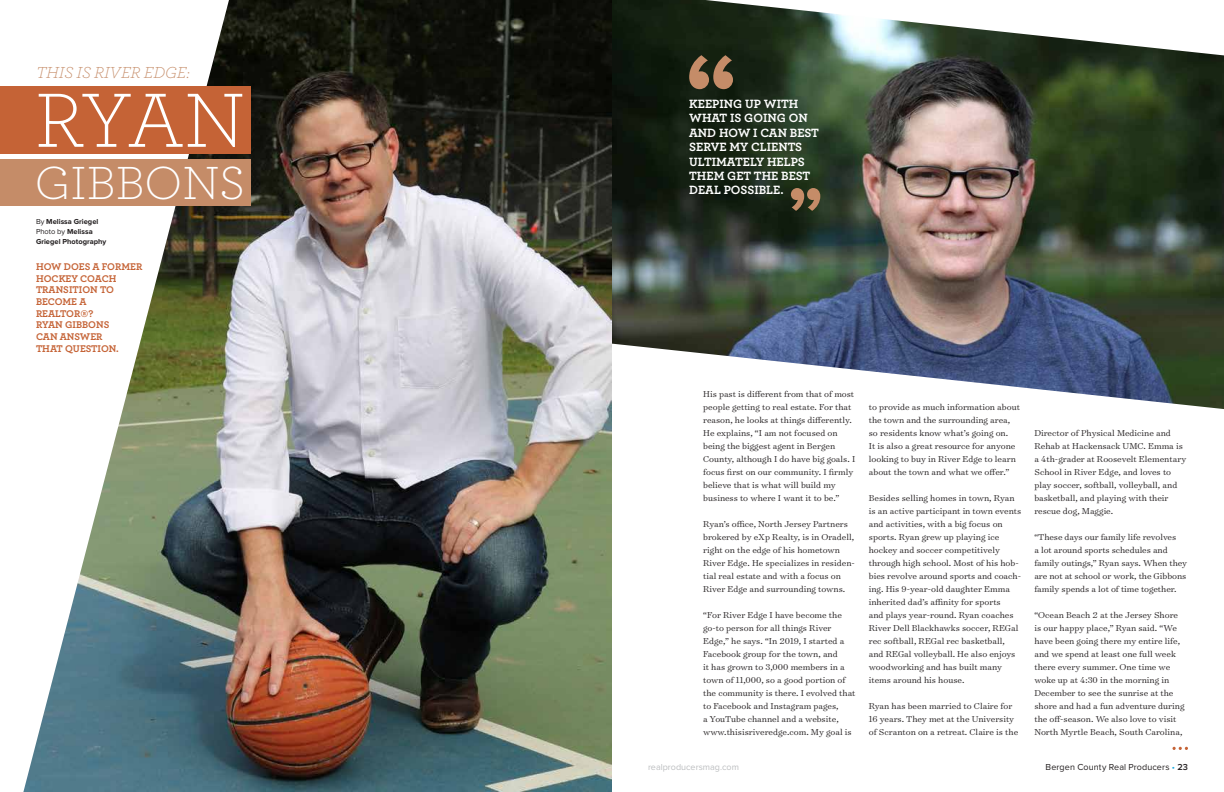
<style>
.page{position:relative;width:1224px;height:792px;background:#fff}
.page>*{position:absolute;margin:0;border:0;box-sizing:border-box;transform-origin:0 0}
.t1{font:300 80.5px "Archer Pro";color:#fff}
.t2{font:300 48.8px "Archer Pro";color:#fff}
.t3{font:italic 300 16.7px "Archer Pro";color:#c58c68}
.t4{font:700 12.6px/14.4px "Archer Pro";color:#fff}
.t5{font:700 10.2px/11.7px "Archer Pro";color:#c56336}
.t6{font:300 9.8px/13px "Surveyor Text";color:#231f20}
.t7{font:9px "Proxima Nova";letter-spacing:.01em;color:#231f20}
.t8{font:9px "Proxima Nova";color:#bcbec0}
.t9{font:700 7.5px/10px "Proxima Nova";color:#231f20}
.s1{font-weight:400}
.s2{color:#19a8e0}
.s3{font-weight:600}
</style>
<div class="page">
<img style="left:23px;top:0;width:589px;height:792px">
<div style="left:0;top:160px;width:251px;height:46px;background:#c58c68"></div>
<div style="left:0;top:86px;width:251px;height:68px;background:#c56336"></div>
<img style="left:612px;top:0;width:612px;height:409px">
<svg style="left:1173px;top:747px;width:15px;height:3px"></svg>
<svg style="left:791px;top:188px;width:29px;height:23px"></svg>
<svg style="left:689px;top:55px;width:44px;height:34px"></svg>
<h3 class="t3" style="left:36px;top:61px;width:155px">THIS IS RIVER EDGE:</h3>
<h1 class="t1" style="left:35px;top:67px;width:212px">RYAN</h1>
<h2 class="t2" style="left:35px;top:151px;width:212px">GIBBONS</h2>
<p class="t9" style="left:36px;top:217px;width:72px"><span class="s1">By</span> Melissa Griegel<br><span class="s1">Photo by</span> Melissa<br>Griegel Photography</p>
<p class="t5" style="left:36px;top:260px;width:108px">HOW DOES A FORMER<br>HOCKEY COACH<br>TRANSITION TO<br>BECOME A<br>REALTOR®?<br>RYAN GIBBONS<br>CAN ANSWER<br>THAT QUESTION.</p>
<p class="t4" style="left:689px;top:96px;width:131px">KEEPING UP WITH<br>WHAT IS GOING ON<br>AND HOW I CAN BEST<br>SERVE MY CLIENTS<br>ULTIMATELY HELPS<br>THEM GET THE BEST<br>DEAL POSSIBLE.</p>
<p class="t6" style="left:703px;top:387px;width:154px">His past is different from that of most people getting to real estate. For that reason, he looks at things differently.<br>He explains, “I am not focused on being the biggest agent in Bergen County, although I do have big goals. I focus first on our community. I firmly believe that is what will build my business to where I want it to be.”</p>
<p class="t6" style="left:703px;top:517px;width:153px">Ryan’s office, North Jersey Partners brokered by eXp Realty, is in Oradell, right on the edge of his hometown River Edge. He specializes in residen&shy;tial real estate and with a focus on River Edge and surrounding towns.</p>
<p class="t6" style="left:703px;top:608px;width:154px">“For River Edge I have become the go-to person for all things River Edge,” he says. “In 2019, I started a Facebook group for the town, and<br>it has grown to 3,000 members in a town of 11,000, so a good portion of the community is there. I evolved that to Facebook and Instagram pages,<br>a YouTube channel and a website, www.thisisriveredge.com. My goal is</p>
<p class="t6" style="left:869px;top:400px;width:153px">to provide as much information about the town and the surrounding area, so residents know what’s going on.<br>It is also a great resource for anyone looking to buy in River Edge to learn about the town and what we offer.”</p>
<p class="t6" style="left:869px;top:491px;width:154px">Besides selling homes in town, Ryan is an active participant in town events and activities, with a big focus on sports. Ryan grew up playing ice hockey and soccer competitively through high school. Most of his hob&shy;bies revolve around sports and coach&shy;ing. His 9-year-old daughter Emma inherited dad’s affinity for sports<br>and plays year-round. Ryan coaches River Dell Blackhawks soccer, REGal rec softball, REGal rec basketball, and REGal volleyball. He also enjoys woodworking and has built many items around his house.</p>
<p class="t6" style="left:869px;top:699px;width:151px">Ryan has been married to Claire for<br>16 years. They met at the University of Scranton on a retreat. Claire is the</p>
<p class="t6" style="left:1034px;top:426px;width:153px">Director of Physical Medicine and Rehab at Hackensack UMC. Emma is a 4th-grader at Roosevelt Elementary School in River Edge, and loves to play soccer, softball, volleyball, and basketball, and playing with their rescue dog, Maggie.</p>
<p class="t6" style="left:1034px;top:530px;width:154px">“These days our family life revolves<br>a lot around sports schedules and family outings,” Ryan says. When they are not at school or work, the Gibbons family spends a lot of time together.</p>
<p class="t6" style="left:1034px;top:608px;width:152px">“Ocean Beach 2 at the Jersey Shore is our happy place,” Ryan said. “We have been going there my entire life, and we spend at least one full week there every summer. One time we woke up at 4:30 in the morning in December to see the sunrise at the shore and had a fun adventure during the off-season. We also love to visit North Myrtle Beach, South Carolina,</p>
<p class="t8" style="left:648px;top:762px;width:92px">realproducersmag.com</p>
<p class="t7" style="left:1046px;top:762px;width:144px">Bergen County Real Producers <span class="s2">•</span> <span class="s3">23</span></p>
</div>
